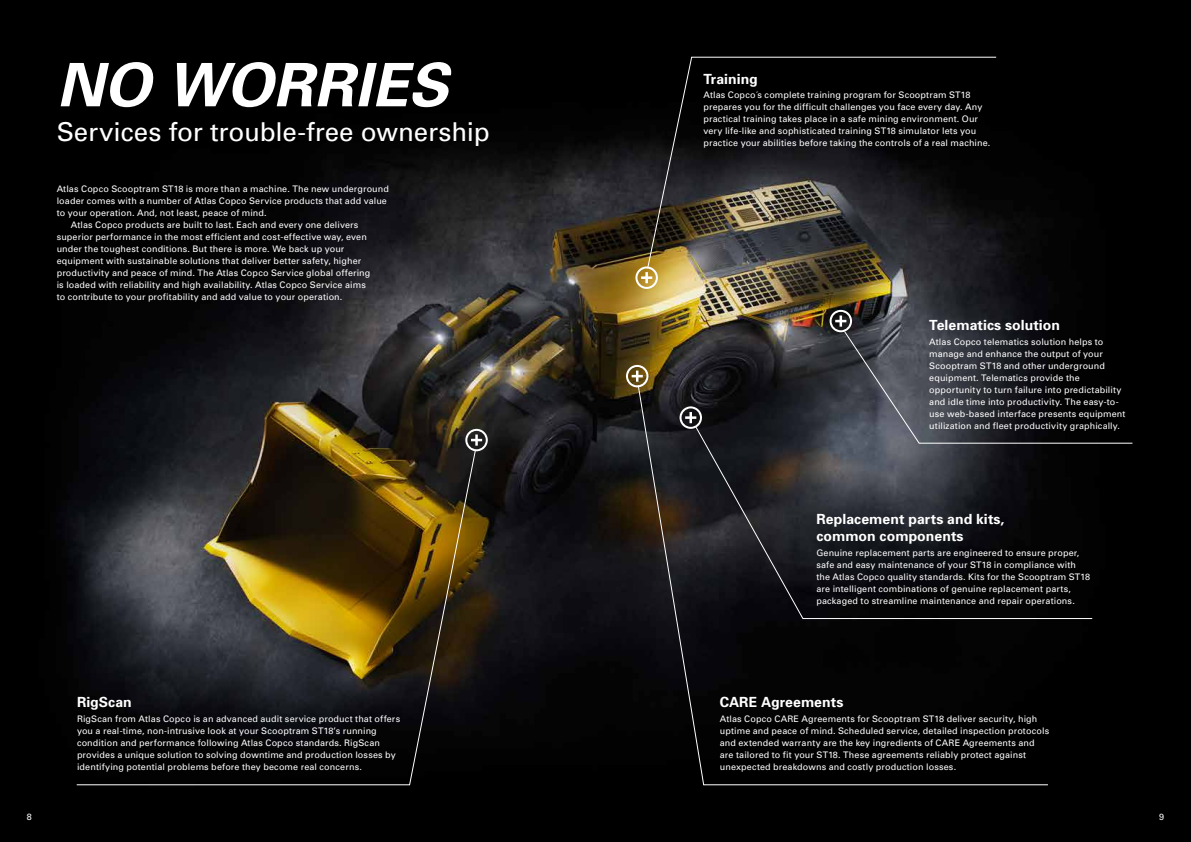
<style>
.page{position:relative;width:1191px;height:842px;background:#fff}
.page>*{position:absolute;margin:0;border:0;box-sizing:border-box;transform-origin:0 0}
.t1{font:italic 700 60px "Univers";letter-spacing:.005em;color:#fff}
.t2{font:26px "Univers";letter-spacing:-.005em;color:#fff}
.t3{font:700 14px/16.8px "Univers";letter-spacing:.005em;color:#fff}
.t4{font:9px/12px "Univers";letter-spacing:.015em;color:#fff}
.t5{font:9px "Univers LT Std";letter-spacing:.015em;color:#fff}
</style>
<div class="page">
<img style="left:0;top:0;width:1191px;height:842px">
<div style="left:1049px;top:444px;width:44px;height:175px;background:#020202"></div>
<svg style="left:637px;top:384px;width:412px;height:402px;background:#121214"></svg>
<svg style="left:76px;top:449px;width:400px;height:337px;background:#332c1b"></svg>
<svg style="left:635px;top:266px;width:23px;height:23px"></svg>
<svg style="left:829px;top:310px;width:304px;height:134px;background:#292b30"></svg>
<svg style="left:679px;top:406px;width:23px;height:23px"></svg>
<svg style="left:465px;top:429px;width:23px;height:22px"></svg>
<svg style="left:626px;top:365px;width:22px;height:22px"></svg>
<svg style="left:646px;top:56px;width:351px;height:213px;background:#1f1d1b"></svg>
<h1 class="t1" style="left:57px;top:49px;width:393px">NO WORRIES</h1>
<h2 class="t2" style="left:57px;top:117px;width:434px">Services for trouble-free ownership</h2>
<p class="t4" style="left:57px;top:183px;width:334px">Atlas Copco Scooptram ST18 is more than a machine. The new underground</p>
<p class="t4" style="left:57px;top:195px;width:332px">loader comes with a number of Atlas Copco Service products that add value</p>
<p class="t4" style="left:57px;top:207px;width:211px">to your operation. And, not least, peace of mind.</p>
<p class="t4" style="left:71px;top:219px;width:289px">Atlas Copco products are built to last. Each and every one delivers</p>
<p class="t4" style="left:57px;top:231px;width:312px">superior performance in the most efficient and cost-effective way, even</p>
<p class="t4" style="left:57px;top:243px;width:289px">under the toughest conditions. But there is more. We back up your</p>
<p class="t4" style="left:57px;top:255px;width:306px">equipment with sustainable solutions that deliver better safety, higher</p>
<p class="t4" style="left:57px;top:267px;width:315px">productivity and peace of mind. The Atlas Copco Service global offering</p>
<p class="t4" style="left:57px;top:279px;width:311px">is loaded with reliability and high availability. Atlas Copco Service aims</p>
<p class="t4" style="left:57px;top:291px;width:287px">to contribute to your profitability and add value to your operation.</p>
<h3 class="t3" style="left:77px;top:694px;width:56px">RigScan</h3>
<p class="t4" style="left:77px;top:713px;width:325px">RigScan from Atlas Copco is an advanced audit service product that offers you a real-time, non-intrusive look at your Scooptram ST18’s running condition and performance following Atlas Copco standards. RigScan provides a unique solution to solving downtime and production losses by identifying potential problems before they become real concerns.</p>
<h3 class="t3" style="left:703px;top:70px;width:56px">Training</h3>
<p class="t4" style="left:703px;top:89px;width:288px">Atlas Copco´s complete training program for Scooptram ST18 prepares you for the difficult challenges you face every day. Any practical training takes place in a safe mining environment. Our very life-like and sophisticated training ST18 simulator lets you practice your abilities before taking the controls of a real machine.</p>
<h3 class="t3" style="left:929px;top:316px;width:132px">Telematics solution</h3>
<p class="t4" style="left:929px;top:336px;width:198px">Atlas Copco telematics solution helps to manage and enhance the output of your Scooptram ST18 and other underground equipment. Telematics provide the opportunity to turn failure into predictability and idle time into productivity. The easy-to&shy;use web-based interface presents equipment</p>
<p class="t5" style="left:929px;top:420px;width:192px">utilization and fleet productivity graphically.</p>
<h3 class="t3" style="left:816px;top:511px;width:189px">Replacement parts and kits, common components</h3>
<p class="t4" style="left:816px;top:547px;width:275px">Genuine replacement parts are engineered to ensure proper, safe and easy maintenance of your ST18 in compliance with the Atlas Copco quality standards. Kits for the Scooptram ST18 are intelligent combinations of genuine replacement parts, packaged to streamline maintenance and repair operations.</p>
<h3 class="t3" style="left:720px;top:694px;width:125px">CARE Agreements</h3>
<p class="t4" style="left:720px;top:713px;width:331px">Atlas Copco CARE Agreements for Scooptram ST18 deliver security, high uptime and peace of mind. Scheduled service, detailed inspection protocols and extended warranty are the key ingredients of CARE Agreements and are tailored to fit your ST18. These agreements reliably protect against unexpected breakdowns and costly production losses.</p>
<p class="t5" style="left:27px;top:812px;width:7px">8</p>
<p class="t5" style="left:1159px;top:812px;width:7px">9</p>
</div>
